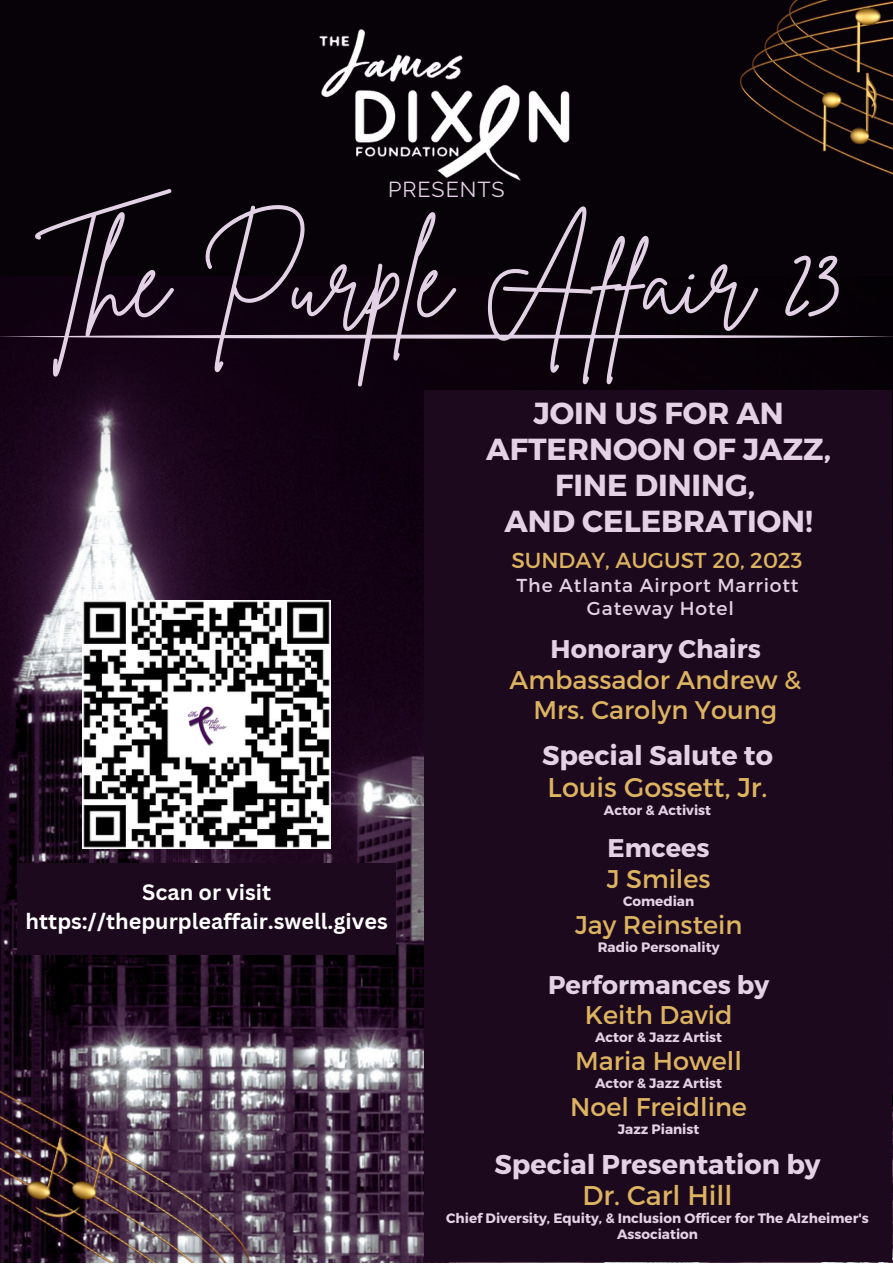
<style>
.page{position:relative;width:893px;height:1264px;background:#fff}
.page>*{position:absolute;margin:0;border:0;box-sizing:border-box;transform-origin:0 0}
.t1{font:104.85px "Brittany Signature";color:#e3d2e5}
.t2{font:700 30.45px/36px "Montserrat";color:#e3d2e5;text-align:center}
.t3{font:700 27px "Montserrat";color:#e3d2e5}
.t4{font:27px "Montserrat";color:#dcb461}
.t5{font:25.5px "Montserrat";color:#dcb461}
.t6{font:700 25.5px "Montserrat";color:#e3d2e5}
.t7{font:700 21.6px/29.2px "Canva Sans";color:#fff;text-align:center}
.t8{font:21.6px "Montserrat";color:#dcb461}
.t9{font:21.6px "Raleway";letter-spacing:.045em;color:#e3d2e5}
.t10{font:18.75px "Montserrat";letter-spacing:.045em;color:#e3d2e5}
.t11{font:700 13.65px/15.8px "Montserrat";color:#e3d2e5;text-align:center}
</style>
<div class="page">
<div style="left:0;top:0;width:892px;height:1262px;background:#070108"></div>
<img style="left:0;top:295px;width:892px;height:967px">
<img style="left:0;top:964px;width:385px;height:298px">
<img style="left:739px;top:0;width:153px;height:175px">
<img style="left:319px;top:29px;width:251px;height:152px">
<div style="left:424px;top:390px;width:468px;height:871px;background:#1d091d"></div>
<svg style="left:0;top:334px;width:892px;height:4px"></svg>
<img style="left:82px;top:600px;width:249px;height:248px">
<div style="left:17px;top:863px;width:379px;height:91px;background:#1d091d"></div>
<p class="t9" style="left:388px;top:176px;width:118px">PRESENTS</p>
<p class="t1" style="left:35px;top:212px;width:807px">The Purple Affair 23</p>
<p class="t2" style="left:486px;top:394px;width:346px">JOIN US FOR AN<br>AFTERNOON OF JAZZ,<br>FINE DINING,</p>
<p class="t2" style="left:504px;top:502px;width:310px">AND CELEBRATION!</p>
<p class="t8" style="left:511px;top:546px;width:292px">SUNDAY, AUGUST 20, 2023</p>
<p class="t10" style="left:516px;top:573px;width:283px">The Atlanta Airport Marriott</p>
<p class="t10" style="left:587px;top:596px;width:148px">Gateway Hotel</p>
<p class="t6" style="left:550px;top:632px;width:212px">Honorary Chairs</p>
<p class="t5" style="left:509px;top:663px;width:293px">Ambassador Andrew &amp;</p>
<p class="t5" style="left:533px;top:693px;width:245px">Mrs. Carolyn Young</p>
<p class="t7" style="left:26px;top:876px;width:363px">Scan or visit https://thepurpleaffair.swell.gives</p>
<p class="t3" style="left:542px;top:738px;width:232px">Special Salute to</p>
<p class="t4" style="left:547px;top:769px;width:221px">Louis Gossett, Jr.</p>
<p class="t11" style="left:604px;top:801px;width:109px">Actor &amp; Activist</p>
<p class="t6" style="left:607px;top:831px;width:103px">Emcees</p>
<p class="t5" style="left:606px;top:862px;width:105px">J Smiles</p>
<p class="t11" style="left:623px;top:892px;width:73px">Comedian</p>
<p class="t5" style="left:575px;top:908px;width:169px">Jay Reinstein</p>
<p class="t11" style="left:597px;top:938px;width:123px">Radio Personality</p>
<p class="t6" style="left:548px;top:967px;width:222px">Performances by</p>
<p class="t5" style="left:584px;top:998px;width:149px">Keith David</p>
<p class="t11" style="left:595px;top:1028px;width:128px">Actor &amp; Jazz Artist</p>
<p class="t5" style="left:575px;top:1044px;width:168px">Maria Howell</p>
<p class="t11" style="left:595px;top:1074px;width:128px">Actor &amp; Jazz Artist</p>
<p class="t5" style="left:570px;top:1090px;width:178px">Noel Freidline</p>
<p class="t11" style="left:618px;top:1120px;width:83px">Jazz Pianist</p>
<p class="t3" style="left:494px;top:1146px;width:327px">Special Presentation by</p>
<p class="t4" style="left:582px;top:1177px;width:151px">Dr. Carl Hill</p>
<p class="t11" style="left:446px;top:1209px;width:424px">Chief Diversity, Equity, &amp; Inclusion Officer for The Alzheimer's<br>Association</p>
</div>
